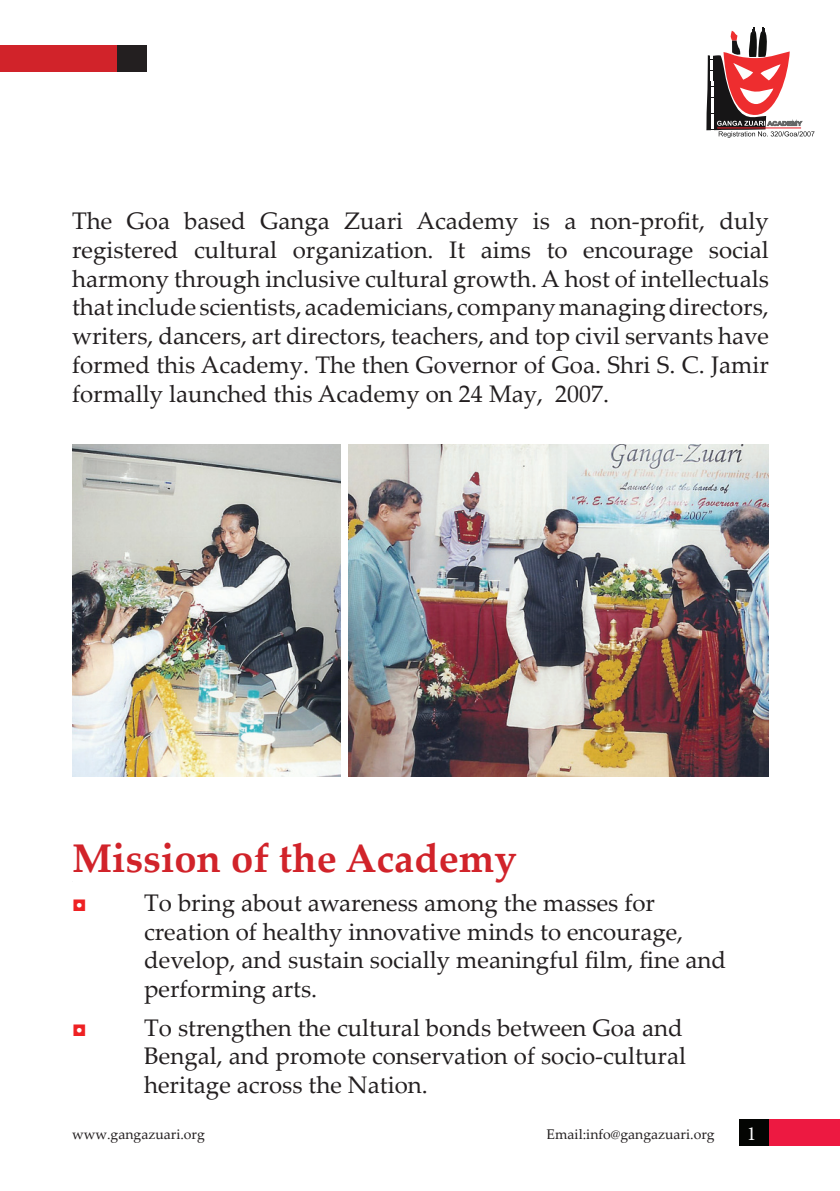
<style>
.page{position:relative;width:840px;height:1191px;background:#fff}
.page>*{position:absolute;margin:0;border:0;box-sizing:border-box;transform-origin:0 0}
.t1{font:700 40px "Palatino Linotype";color:#d1232a}
.t2{font:24px/28.8px "Palatino Linotype";color:#231f20}
.t3{font:24px "Arial";color:#ee2123}
.t4{font:20px "Minion Pro";color:#fff}
.t5{font:14px "Palatino Linotype";color:#231f20}
</style>
<div class="page">
<div style="left:768px;top:1119px;width:71px;height:27px;background:#ed1941"></div>
<div style="left:738px;top:1119px;width:30px;height:27px;background:#040503"></div>
<div style="left:0;top:45px;width:117px;height:27px;background:#d1232a"></div>
<div style="left:117px;top:45px;width:30px;height:27px;background:#231f20"></div>
<svg style="left:706px;top:27px;width:108px;height:111px"></svg>
<hr style="left:716px;top:127px;width:84px;height:1px;background:#ea232b">
<img style="left:348px;top:444px;width:420px;height:333px">
<img style="left:72px;top:444px;width:268px;height:333px">
<p class="t2" style="left:72px;top:205px;width:698px;text-align:justify">The Goa based Ganga Zuari Academy is a non-profit, duly registered cultural organization. It aims to encourage social harmony through inclusive cultural growth. A host of intellectuals that include scientists, academicians, company managing directors, writers, dancers, art directors, teachers, and top civil servants have formed this Academy. The then Governor of Goa. Shri S. C. Jamir formally launched this Academy on 24 May, 2007.</p>
<h1 class="t1" style="left:72px;top:830px;width:446px">Mission of the Academy</h1>
<p class="t3" style="left:72px;top:886px;width:16px">◘</p>
<p class="t2" style="left:144px;top:887px;width:583px">To bring about awareness among the masses for creation of healthy innovative minds to encourage, develop, and sustain socially meaningful film, fine and performing arts.</p>
<p class="t3" style="left:72px;top:1010px;width:16px">◘</p>
<p class="t2" style="left:144px;top:1012px;width:543px">To strengthen the cultural bonds between Goa and<br>Bengal, and promote conservation of socio-cultural heritage across the Nation.</p>
<p class="t5" style="left:72px;top:1123px;width:134px">www.gangazuari.org</p>
<p class="t5" style="left:546px;top:1124px;width:169px">Email:info@gangazuari.org</p>
<p class="t4" style="left:746px;top:1120px;width:11px">1</p>
</div>
